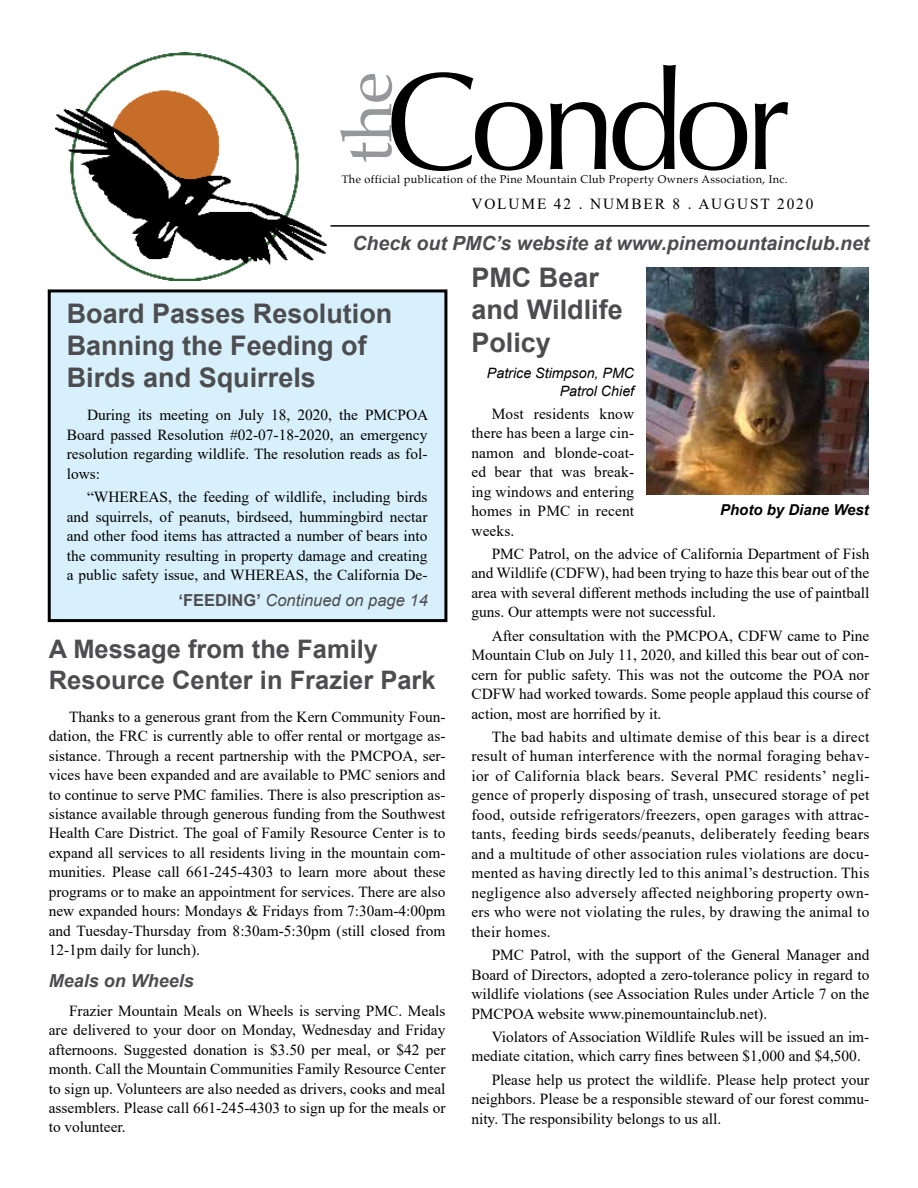
<style>
.page{position:relative;width:918px;height:1188px;background:#fff}
.page>*{position:absolute;margin:0;border:0;box-sizing:border-box;transform-origin:0 0}
.t1{font:700 27px/32.4px "Arial";color:#4d4d4f}
.t2{font:700 25.5px/30.6px "Arial";color:#4d4d4f}
.t3{font:italic 700 19.5px "Arial";color:#4d4d4f}
.t4{font:italic 700 18px "Arial";color:#4d4d4f}
.t5{font:italic 16.5px "Arial";color:#4d4d4f}
.t6{font:15.3px/19.5px "Times New Roman";color:#000;text-align:justify}
.t7{font:15.3px "Times New Roman";letter-spacing:.12em;color:#000}
.t8{font:italic 700 15px "Arial";color:#000}
.t9{font:italic 14.25px/17.1px "Arial";color:#000;text-align:right}
.t10{font:10.95px "Palatino";letter-spacing:.04em;color:#000}
.s1{font-weight:700;font-style:normal}
</style>
<div class="page">
<svg style="left:340px;top:72px;width:203px;height:99px"></svg>
<svg style="left:550px;top:102px;width:56px;height:67px"></svg>
<svg style="left:613px;top:65px;width:134px;height:106px"></svg>
<svg style="left:755px;top:102px;width:33px;height:67px"></svg>
<hr style="left:330px;top:225px;width:539px;height:2px;background:#000">
<img style="left:55px;top:53px;width:271px;height:227px">
<div style="left:49px;top:291px;width:397px;height:330px;background:#d7f0fc"></div>
<div style="left:48px;top:289px;width:399px;height:333px;border:3px solid #000"></div>
<img style="left:647px;top:268px;width:221px;height:226px">
<p class="t10" style="left:342px;top:172px;width:447px">The official publication of the Pine Mountain Club Property Owners Association, Inc.</p>
<p class="t7" style="left:471px;top:193px;width:344px">VOLUME 42 . NUMBER 8 . AUGUST 2020</p>
<p class="t3" style="left:353px;top:230px;width:518px">Check out PMC’s website at www.pinemountainclub.net</p>
<h1 class="t1" style="left:67px;top:297px;width:327px">Board Passes Resolution<br>Banning the Feeding of<br>Birds and Squirrels</h1>
<p class="t6" style="left:67px;top:405px;width:363px;text-indent:20px">During its meeting on July 18, 2020, the PMCPOA Board passed Resolution #02-07-18-2020, an emergency resolution regarding wildlife. The resolution reads as fol&shy;lows:</p>
<p class="t6" style="left:67px;top:487px;width:362px;text-indent:20px">“WHEREAS, the feeding of wildlife, including birds and squirrels, of peanuts, birdseed, hummingbird nectar and other food items has attracted a number of bears into the community resulting in property damage and creating a public safety issue, and WHEREAS, the California De-</p>
<p class="t5" style="left:178px;top:590px;width:251px"><span class="s1">‘FEEDING’</span> Continued on page 14</p>
<h2 class="t2" style="left:49px;top:634px;width:388px">A Message from the Family<br>Resource Center in Frazier Park</h2>
<p class="t6" style="left:49px;top:706px;width:398px;text-indent:20px">Thanks to a generous grant from the Kern Community Foun&shy;dation, the FRC is currently able to offer rental or mortgage as&shy;sistance. Through a recent partnership with the PMCPOA, ser&shy;vices have been expanded and are available to PMC seniors and to continue to serve PMC families. There is also prescription as&shy;sistance available through generous funding from the Southwest Health Care District. The goal of Family Resource Center is to expand all services to all residents living in the mountain com&shy;munities. Please call 661-245-4303 to learn more about these programs or to make an appointment for services. There are also new expanded hours: Mondays &amp; Fridays from 7:30am-4:00pm and Tuesday-Thursday from 8:30am-5:30pm (still closed from 12-1pm daily for lunch).</p>
<p class="t4" style="left:49px;top:969px;width:147px">Meals on Wheels</p>
<p class="t6" style="left:49px;top:1000px;width:398px;text-indent:20px">Frazier Mountain Meals on Wheels is serving PMC. Meals are delivered to your door on Monday, Wednesday and Friday afternoons. Suggested donation is $3.50 per meal, or $42 per month. Call the Mountain Communities Family Resource Center to sign up. Volunteers are also needed as drivers, cooks and meal assemblers. Please call 661-245-4303 to sign up for the meals or to volunteer.</p>
<h1 class="t1" style="left:471px;top:261px;width:153px">PMC Bear and Wildlife<br>Policy</h1>
<p class="t9" style="left:487px;top:365px;width:149px">Patrice Stimpson, PMC<br>Patrol Chief</p>
<p class="t6" style="left:471px;top:403px;width:164px;text-indent:20px">Most residents know there has been a large cin&shy;namon and blonde-coat&shy;ed bear that was break&shy;ing windows and entering homes in PMC in recent</p>
<p class="t8" style="left:720px;top:499px;width:150px">Photo by Diane West</p>
<p class="t6" style="left:492px;top:518px;width:379px;line-height:23.2px;text-indent:-20px">weeks.<br>PMC Patrol, on the advice of California Department of Fish</p>
<p class="t6" style="left:471px;top:563px;width:400px">and Wildlife (CDFW), had been trying to haze this bear out of the area with several different methods including the use of paintball guns. Our attempts were not successful.</p>
<p class="t6" style="left:471px;top:625px;width:400px;text-indent:20px">After consultation with the PMCPOA, CDFW came to Pine Mountain Club on July 11, 2020, and killed this bear out of con&shy;cern for public safety. This was not the outcome the POA nor CDFW had worked towards. Some people applaud this course of action, most are horrified by it.</p>
<p class="t6" style="left:471px;top:726px;width:400px;text-indent:20px">The bad habits and ultimate demise of this bear is a direct result of human interference with the normal foraging behav&shy;ior of California black bears. Several PMC residents’ negli&shy;gence of properly disposing of trash, unsecured storage of pet food, outside refrigerators/freezers, open garages with attrac&shy;tants, feeding birds seeds/peanuts, deliberately feeding bears and a multitude of other association rules violations are docu&shy;mented as having directly led to this animal’s destruction. This negligence also adversely affected neighboring property own&shy;ers who were not violating the rules, by drawing the animal to their homes.</p>
<p class="t6" style="left:471px;top:945px;width:399px;text-indent:20px">PMC Patrol, with the support of the General Manager and Board of Directors, adopted a zero-tolerance policy in regard to wildlife violations (see Association Rules under Article 7 on the PMCPOA website www.pinemountainclub.net).</p>
<p class="t6" style="left:471px;top:1026px;width:399px;text-indent:20px">Violators of Association Wildlife Rules will be issued an im&shy;mediate citation, which carry fines between $1,000 and $4,500.</p>
<p class="t6" style="left:471px;top:1069px;width:400px;text-indent:20px">Please help us protect the wildlife. Please help protect your neighbors. Please be a responsible steward of our forest commu&shy;nity. The responsibility belongs to us all.</p>
</div>
